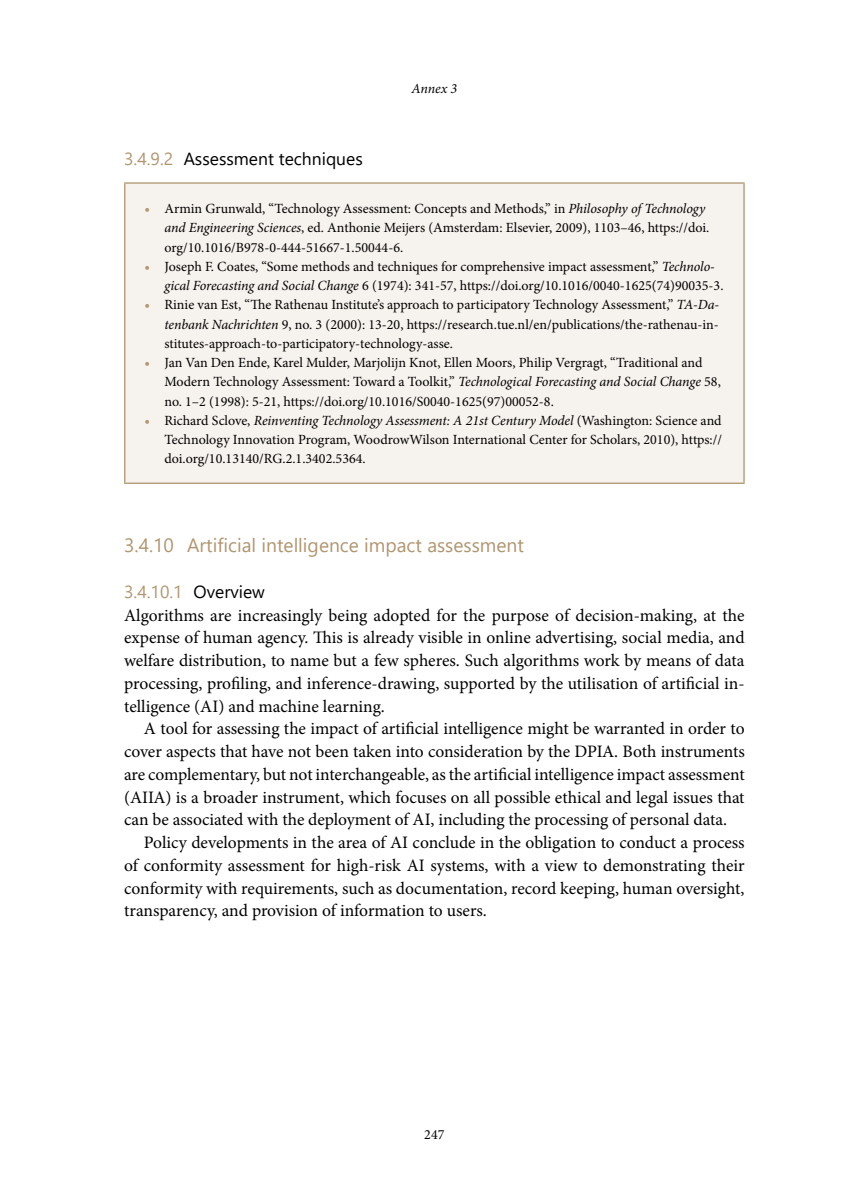
<style>
.page{position:relative;width:844px;height:1191px;background:#fff}
.page>*{position:absolute;margin:0;border:0;box-sizing:border-box;transform-origin:0 0}
.t1{font:19.25px "Segoe UI";color:#b09671}
.t2{font:17.5px/22.8px "Minion Pro";color:#000;text-align:justify}
.t3{font:17.5px "Segoe UI";color:#000}
.t4{font:17.5px "Segoe UI";color:#b09671}
.t5{font:14px/19.2px "Minion Pro";color:#000}
.t6{font:italic 14px "Minion Pro";color:#000}
.s1{color:#b09671}
.s2{font-weight:700;color:#b09671}
.s3{font-style:italic}
.s4{color:#000}
</style>
<div class="page">
<div style="left:125px;top:183px;width:618px;height:300px;background:#f6f2ee"></div>
<hr style="left:124px;top:182px;width:620px;height:2px;background:#b09671">
<hr style="left:124px;top:184px;width:1px;height:298px;background:#b09671">
<hr style="left:743px;top:184px;width:1px;height:298px;background:#b09671">
<hr style="left:124px;top:482px;width:620px;height:2px;background:#b09671">
<p class="t6" style="left:411px;top:79px;width:47px">Annex 3</p>
<p class="t3" style="left:124px;top:143px;width:240px"><span class="s1">3.4.9.2</span> Assessment techniques</p>
<p class="t5" style="left:164px;top:199px;width:546px;text-indent:-20px"><span class="s2">•</span> Armin Grunwald, “Technology Assessment: Concepts and Methods,” in <span class="s3">Philosophy of Technology and Engineering Sciences</span>, ed. Anthonie Meijers (Amsterdam: Elsevier, 2009), 1103–46, https://doi. org/10.1016/B978-0-444-51667-1.50044-6.</p>
<p class="t5" style="left:164px;top:257px;width:560px;text-indent:-20px"><span class="s2">•</span> Joseph F. Coates, “Some methods and techniques for comprehensive impact assessment,” <span class="s3">Technolo&shy;gical Forecasting and Social Change</span> 6 (1974): 341-57, https://doi.org/10.1016/0040-1625(74)90035-3.</p>
<p class="t5" style="left:164px;top:295px;width:556px;text-align:justify;text-indent:-20px"><span class="s2">•</span> Rinie van Est, “The Rathenau Institute’s approach to participatory Technology Assessment,” <span class="s3">TA-Da&shy;tenbank Nachrichten</span> 9, no. 3 (2000): 13-20, https://research.tue.nl/en/publications/the-rathenau-in&shy;stitutes-approach-to-participatory-technology-asse.</p>
<p class="t5" style="left:164px;top:353px;width:557px;text-indent:-20px"><span class="s2">•</span> Jan Van Den Ende, Karel Mulder, Marjolijn Knot, Ellen Moors, Philip Vergragt, “Traditional and<br>Modern Technology Assessment: Toward a Toolkit,” <span class="s3">Technological Forecasting and Social Change</span> 58, no. 1–2 (1998): 5-21, https://doi.org/10.1016/S0040-1625(97)00052-8.</p>
<p class="t5" style="left:164px;top:411px;width:559px;text-align:justify;text-indent:-20px"><span class="s2">•</span> Richard Sclove, <span class="s3">Reinventing Technology Assessment: A 21st Century Model</span> (Washington: Science and Technology Innovation Program, WoodrowWilson International Center for Scholars, 2010), https:// doi.org/10.13140/RG.2.1.3402.5364.</p>
<h1 class="t1" style="left:124px;top:527px;width:401px">3.4.10 Artificial intelligence impact assessment</h1>
<p class="t4" style="left:124px;top:575px;width:142px">3.4.10.1 <span class="s4">Overview</span></p>
<p class="t2" style="left:124px;top:603px;width:622px">Algorithms are increasingly being adopted for the purpose of decision-making, at the expense of human agency. This is already visible in online advertising, social media, and welfare distribution, to name but a few spheres. Such algorithms work by means of data processing, profiling, and inference-drawing, supported by the utilisation of artificial in&shy;telligence (AI) and machine learning.</p>
<p class="t2" style="left:124px;top:717px;width:622px;text-indent:20px">A tool for assessing the impact of artificial intelligence might be warranted in order to cover aspects that have not been taken into consideration by the DPIA. Both instruments are complementary, but not interchangeable, as the artificial intelligence impact assessment (AIIA) is a broader instrument, which focuses on all possible ethical and legal issues that can be associated with the deployment of AI, including the processing of personal data.</p>
<p class="t2" style="left:124px;top:831px;width:622px;text-indent:20px">Policy developments in the area of AI conclude in the obligation to conduct a process of conformity assessment for high-risk AI systems, with a view to demonstrating their conformity with requirements, such as documentation, record keeping, human oversight, transparency, and provision of information to users.</p>
<p class="t5" style="left:424px;top:1125px;width:22px">247</p>
</div>
